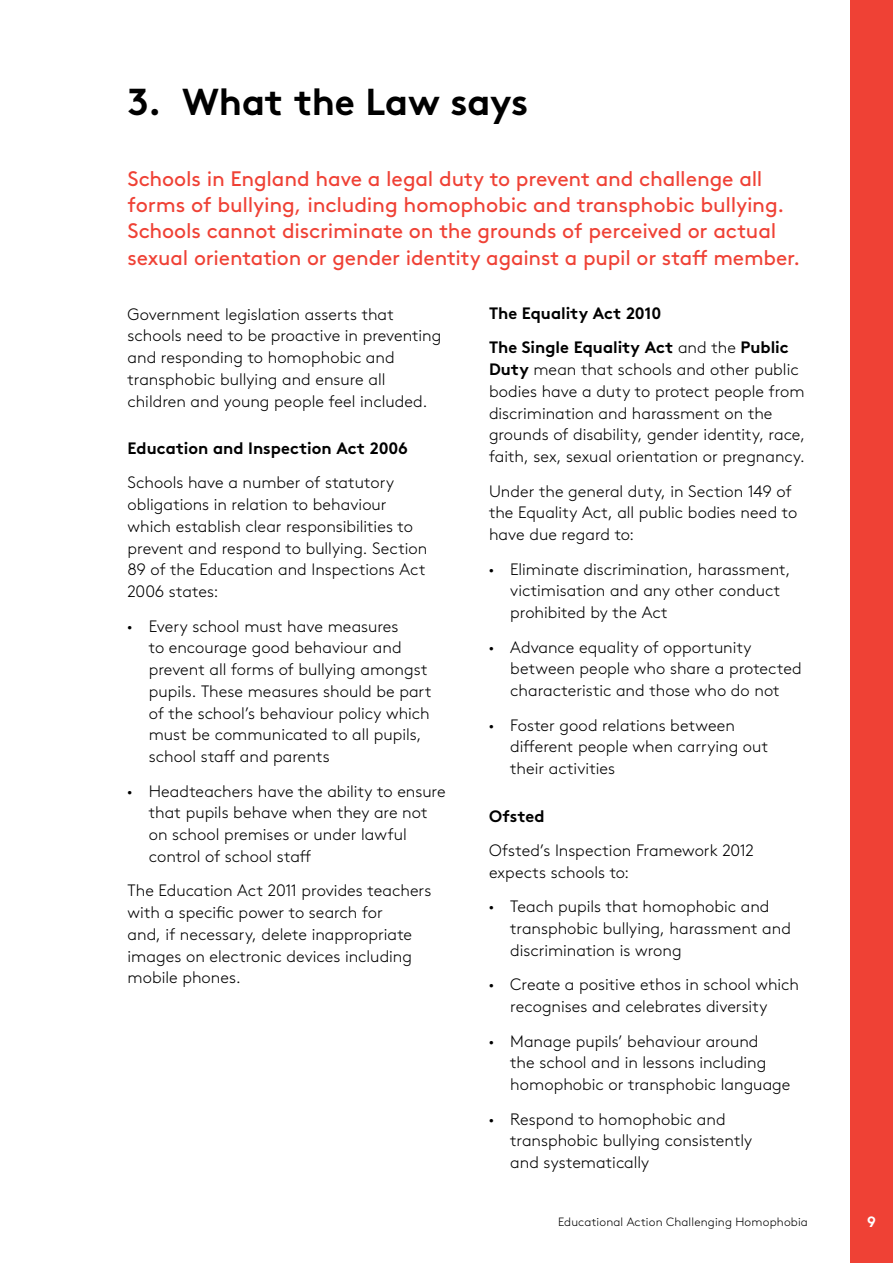
<style>
.page{position:relative;width:893px;height:1263px;background:#fff}
.page>*{position:absolute;margin:0;border:0;box-sizing:border-box;transform-origin:0 0}
.t1{font:700 37.5px "Brown";letter-spacing:-.01em;color:#000}
.t2{font:21px/26.2px "Brown";letter-spacing:-.01em;color:#ef4135}
.t3{font:300 16.5px/21.8px "Brown";color:#000}
.t4{font:700 16.5px/34.5px "Brown";color:#000}
.t5{font:700 15px "Brown";color:#fff}
.t6{font:300 12px "Brown";letter-spacing:.015em;color:#000}
.s1{font-family:"Myriad Pro";font-weight:400}
.s2{font-weight:300}
.s3{font-weight:700}
</style>
<div class="page">
<div style="left:850px;top:0;width:43px;height:1263px;background:#ef4135"></div>
<h1 class="t1" style="left:128px;top:71px;width:402px">3. What the Law says</h1>
<p class="t2" style="left:128px;top:164px;width:674px">Schools in England have a legal duty to prevent and challenge all forms of bullying, including homophobic and transphobic bullying.<br>Schools cannot discriminate on the grounds of perceived or actual sexual orientation or gender identity against a pupil or staff member.</p>
<p class="t3" style="left:128px;top:302px;width:315px">Government legislation asserts that schools need to be proactive in preventing and responding to homophobic and transphobic bullying and ensure all children and young people feel included.</p>
<p class="t4" style="left:128px;top:429px;width:282px">Education and Inspection Act 2006</p>
<p class="t3" style="left:128px;top:471px;width:301px">Schools have a number of statutory obligations in relation to behaviour which establish clear responsibilities to prevent and respond to bullying. Section 89 of the Education and Inspections Act 2006 states:</p>
<p class="t3" style="left:149px;top:614px;width:284px;text-indent:-21px"><span class="s1">•</span> Every school must have measures<br>to encourage good behaviour and prevent all forms of bullying amongst pupils. These measures should be part of the school’s behaviour policy which must be communicated to all pupils, school staff and parents</p>
<p class="t3" style="left:149px;top:779px;width:298px;text-indent:-21px"><span class="s1">•</span> Headteachers have the ability to ensure that pupils behave when they are not on school premises or under lawful control of school staff</p>
<p class="t3" style="left:128px;top:879px;width:305px">The Education Act 2011 provides teachers with a specific power to search for<br>and, if necessary, delete inappropriate images on electronic devices including mobile phones.</p>
<p class="t4" style="left:489px;top:294px;width:301px">The Equality Act 2010<br>The Single Equality Act <span class="s2">and the</span> Public</p>
<p class="t3" style="left:489px;top:357px;width:318px"><span class="s3">Duty</span> mean that schools and other public bodies have a duty to protect people from discrimination and harassment on the grounds of disability, gender identity, race, faith, sex, sexual orientation or pregnancy.</p>
<p class="t3" style="left:489px;top:479px;width:310px">Under the general duty, in Section 149 of the Equality Act, all public bodies need to have due regard to:</p>
<p class="t3" style="left:510px;top:557px;width:282px;text-indent:-21px"><span class="s1">•</span> Eliminate discrimination, harassment, victimisation and any other conduct prohibited by the Act</p>
<p class="t3" style="left:510px;top:635px;width:293px;text-indent:-21px"><span class="s1">•</span> Advance equality of opportunity between people who share a protected characteristic and those who do not</p>
<p class="t3" style="left:510px;top:713px;width:260px;text-indent:-21px"><span class="s1">•</span> Foster good relations between different people when carrying out their activities</p>
<p class="t4" style="left:489px;top:797px;width:57px">Ofsted</p>
<p class="t3" style="left:489px;top:838px;width:267px">Ofsted’s Inspection Framework 2012 expects schools to:</p>
<p class="t3" style="left:510px;top:894px;width:282px;text-indent:-21px"><span class="s1">•</span> Teach pupils that homophobic and transphobic bullying, harassment and discrimination is wrong</p>
<p class="t3" style="left:510px;top:972px;width:290px;text-indent:-21px"><span class="s1">•</span> Create a positive ethos in school which recognises and celebrates diversity</p>
<p class="t3" style="left:510px;top:1029px;width:282px;text-indent:-21px"><span class="s1">•</span> Manage pupils’ behaviour around<br>the school and in lessons including homophobic or transphobic language</p>
<p class="t3" style="left:510px;top:1107px;width:243px;text-indent:-21px"><span class="s1">•</span> Respond to homophobic and transphobic bullying consistently and systematically</p>
<p class="t6" style="left:558px;top:1213px;width:251px">Educational Action Challenging Homophobia</p>
<p class="t5" style="left:867px;top:1209px;width:10px">9</p>
</div>
